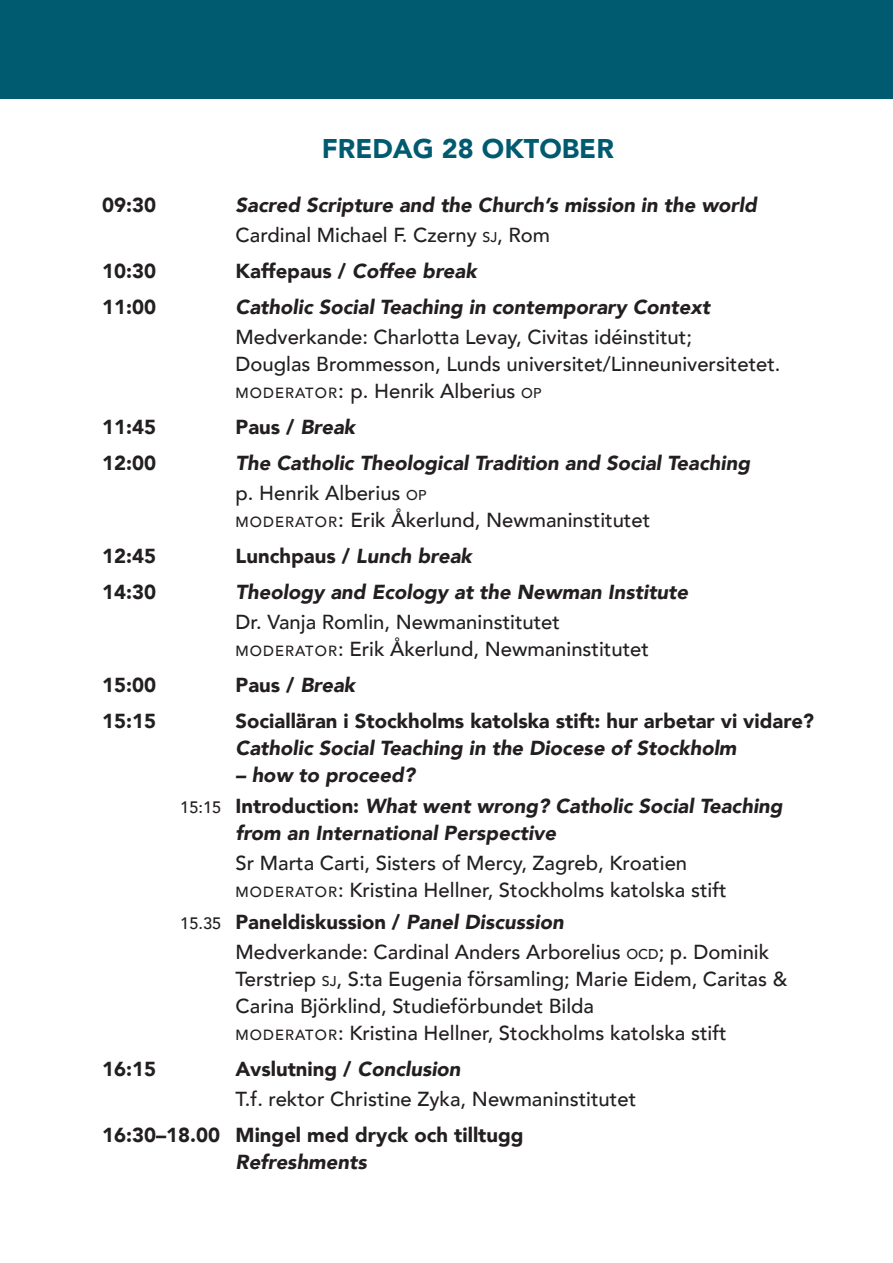
<style>
.page{position:relative;width:893px;height:1263px;background:#fff}
.page>*{position:absolute;margin:0;border:0;box-sizing:border-box;transform-origin:0 0}
.t1{font:900 27px "Avenir";color:#005a70}
.t2{font:500 20.25px/27px "Avenir";color:#231f20}
.t3{font:italic 900 20.25px/30px "Avenir";color:#231f20}
.t4{font:900 20.25px "Avenir";color:#231f20}
.s1{font-weight:500;font-style:normal}
.s2{font-weight:500;font-style:normal;font-size:14.1px}
.s3{font-style:normal}
.s4{font-size:14.7px}
.s5{font-size:21px}
.s6{font-size:14.1px}
.s7{font-style:italic}
.s8{font-weight:500;font-style:normal;font-size:16.5px}
.s9{font-size:16.5px}
.s10{font-weight:900}
.s11{font-weight:900;font-style:italic}
</style>
<div class="page">
<div style="left:0;top:0;width:893px;height:99px;background:#005a70"></div>
<h1 class="t1" style="left:322px;top:125px;width:293px">FREDAG 28 OKTOBER</h1>
<p class="t4" style="left:102px;top:187px;width:55px">09:30</p>
<p class="t3" style="left:236px;top:189px;width:523px">Sacred Scripture and the Church’s mission in the world<br><span class="s1">Cardinal Michael F. Czerny</span> <span class="s2">SJ</span><span class="s1">, Rom</span></p>
<p class="t4" style="left:102px;top:253px;width:55px">10:30</p>
<p class="t3" style="left:236px;top:255px;width:243px"><span class="s3">Kaffepaus /</span> Coffee break</p>
<p class="t4" style="left:102px;top:289px;width:55px">11:00</p>
<p class="t3" style="left:236px;top:291px;width:476px">Catholic Social Teaching in contemporary Context</p>
<p class="t2" style="left:236px;top:322px;width:546px">Medverkande: Charlotta Levay, Civitas idéinstitut;<br>Douglas Brommesson, Lunds universitet/Linneuniversitetet.<br><span class="s4">MODERATOR</span><span class="s5">:</span> p. Henrik Alberius <span class="s6">OP</span></p>
<p class="t4" style="left:102px;top:409px;width:55px">11:45</p>
<p class="t4" style="left:236px;top:409px;width:121px">Paus / <span class="s7">Break</span></p>
<p class="t4" style="left:102px;top:445px;width:55px">12:00</p>
<p class="t3" style="left:236px;top:447px;width:516px">The Catholic Theological Tradition and Social Teaching <span class="s1">p. Henrik Alberius</span> <span class="s2">OP</span></p>
<p class="t2" style="left:236px;top:505px;width:416px"><span class="s4">MODERATOR</span><span class="s5">:</span> Erik Åkerlund, Newmaninstitutet</p>
<p class="t4" style="left:102px;top:538px;width:55px">12:45</p>
<p class="t4" style="left:236px;top:538px;width:238px">Lunchpaus / <span class="s7">Lunch break</span></p>
<p class="t4" style="left:102px;top:574px;width:55px">14:30</p>
<p class="t3" style="left:236px;top:576px;width:454px">Theology and Ecology at the Newman Institute</p>
<p class="t2" style="left:236px;top:607px;width:415px">Dr. Vanja Romlin, Newmaninstitutet<br><span class="s4">MODERATOR</span>: Erik Åkerlund, Newmaninstitutet</p>
<p class="t4" style="left:102px;top:667px;width:55px">15:00</p>
<p class="t4" style="left:236px;top:667px;width:121px">Paus / <span class="s7">Break</span></p>
<p class="t4" style="left:102px;top:703px;width:55px">15:15</p>
<p class="t4" style="left:236px;top:703px;width:580px">Socialläran i Stockholms katolska stift: hur arbetar vi vidare?</p>
<p class="t3" style="left:236px;top:732px;width:502px">Catholic Social Teaching in the Diocese of Stockholm</p>
<p class="t3" style="left:180px;top:759px;width:604px;line-height:31.5px;text-indent:55px">– how to proceed?<br><span class="s8">15:15</span> <span class="s3">Introduction:</span> What went wrong? Catholic Social Teaching</p>
<p class="t3" style="left:236px;top:818px;width:322px">from an International Perspective</p>
<p class="t2" style="left:236px;top:849px;width:493px">Sr Marta Carti, Sisters of Mercy, Zagreb, Kroatien<br><span class="s4">MODERATOR</span>: Kristina Hellner, Stockholms katolska stift</p>
<p class="t2" style="left:236px;top:906px;width:535px;line-height:30px;text-indent:-55px"><span class="s9">15.35</span> <span class="s10">Paneldiskussion /</span> <span class="s11">Panel Discussion<br></span>Medverkande: Cardinal Anders Arborelius <span class="s6">OCD</span>; p. Dominik</p>
<p class="t2" style="left:236px;top:964px;width:553px">Terstriep <span class="s6">SJ</span>, S:ta Eugenia församling; Marie Eidem, Caritas &amp;<br>Carina Björklind, Studieförbundet Bilda<br><span class="s4">MODERATOR</span>: Kristina Hellner, Stockholms katolska stift</p>
<p class="t4" style="left:102px;top:1051px;width:55px">16:15</p>
<p class="t2" style="left:236px;top:1053px;width:402px;line-height:30px"><span class="s10">Avslutning /</span> <span class="s11">Conclusion<br></span>T.f. rektor Christine Zyka, Newmaninstitutet</p>
<p class="t4" style="left:102px;top:1117px;width:423px">16:30–18.00 Mingel med dryck och tilltugg</p>
<p class="t3" style="left:236px;top:1146px;width:133px">Refreshments</p>
</div>
